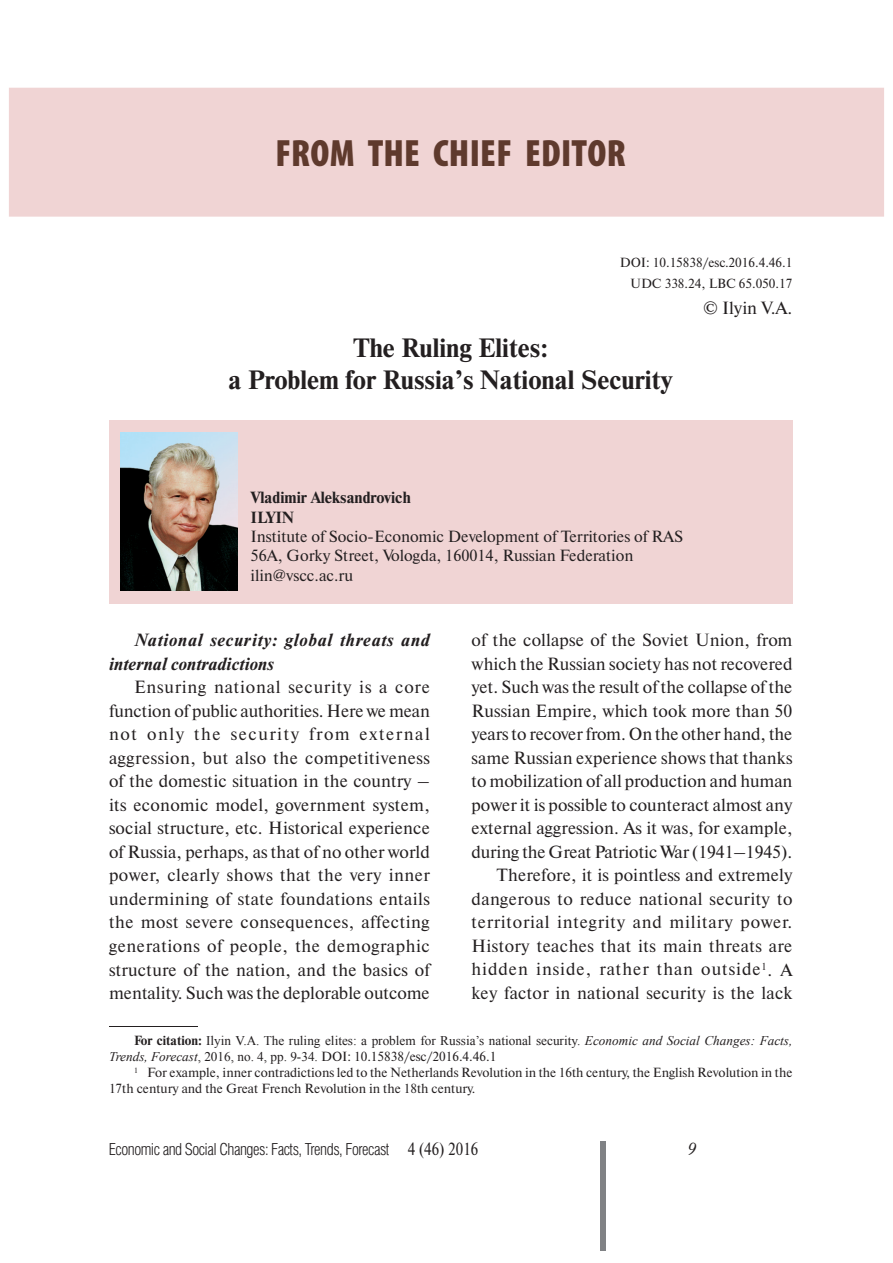
<style>
.page{position:relative;width:893px;height:1263px;background:#fff}
.page>*{position:absolute;margin:0;border:0;box-sizing:border-box;transform-origin:0 0}
.t1{font:900 condensed 38.25px "Myriad Pro";letter-spacing:.01em;color:#5f3a2d}
.t2{font:700 26.4px/31.8px "Newton C";color:#231f20;text-align:center}
.t3{font:17.7px/23.5px "Newton C";letter-spacing:.01em;color:#231f20;text-align:justify}
.t4{font:italic 700 17.7px/23.5px "Newton C";letter-spacing:.045em;color:#231f20}
.t5{font:italic 17.7px "Academy";color:#231f20}
.t6{font:300 16.65px "Helios Cond";letter-spacing:-.03em;color:#231f20}
.t7{font:16.2px/19.4px "Newton C";color:#231f20}
.t8{font:700 16.2px/19.4px "Newton C";color:#231f20}
.t9{font:13.2px/20.9px "Newton C";color:#231f20;text-align:right}
.t10{font:13.2px "Times New Roman";color:#231f20}
.s1{font-family:"Minion Pro"}
.s2{font-family:"Newton C";font-weight:700}
.s3{font-style:italic}
.s4{font-family:"Times New Roman";font-style:italic}
.s5{font-family:"Times New Roman"}
.s6{font-family:"Newton C";font-weight:400;font-size:17.7px}
</style>
<div class="page">
<div style="left:109px;top:420px;width:683px;height:183px;background:#f0d4d4"></div>
<img style="left:120px;top:432px;width:117px;height:159px">
<hr style="left:109px;top:1027px;width:88px;height:1px;background:#231f20">
<div style="left:600px;top:1141px;width:6px;height:109px;background:#808285"></div>
<div style="left:9px;top:88px;width:875px;height:129px;background:#f0d4d4"></div>
<h1 class="t1" style="left:110px;top:140px;width:393px">ОБЩЕСТВЕННЫЕ ФИНАНСЫ</h1>
<h1 class="t1" style="left:276px;top:140px;width:352px">FROM THE CHIEF EDITOR</h1>
<p class="t9" style="left:620px;top:254px;width:174px">DOI: 10.15838/esc<span class="s1">.</span>2016.4.46.1<br>UDC 338.24, LBC 65.050.17</p>
<p class="t3" style="left:703px;top:297px;width:91px">© Ilyin V.A.</p>
<h2 class="t2" style="left:229px;top:334px;width:445px">The Ruling Elites:<br>a Problem for Russia’s National Security</h2>
<p class="t8" style="left:251px;top:489px;width:162px">Vladimir Aleksandrovich<br>ILYIN</p>
<p class="t7" style="left:251px;top:528px;width:434px">Institute of Socio- Economic Development of Territories of RAS<br>56A, Gorky Street, Vologda, 160014, Russian Federation ilin@vscc.ac.ru</p>
<p class="t4" style="left:109px;top:630px;width:322px;text-indent:25px">National security: global threats and internal contradictions</p>
<p class="t3" style="left:109px;top:677px;width:322px;text-indent:25px">Ensuring national security is a core function of public authorities. Here we mean not only the security from external aggression, but also the competitiveness of the domestic situation in the country – its economic model, government system, social structure, etc. Historical experience of Russia, perhaps, as that of no other world power, clearly shows that the very inner undermining of state foundations entails the most severe consequences, affecting generations of people, the demographic structure of the nation, and the basics of mentality. Such was the deplorable outcome</p>
<p class="t3" style="left:471px;top:630px;width:322px;text-align:right">of the collapse of the Soviet Union, from which the Russian society has not recovered yet. Such was the result of the collapse of the Russian Empire, which took more than 50 years to recover from. On the other hand, the same Russian experience shows that thanks to mobilization of all production and human power it is possible to counteract almost any external aggression. As it was, for example, during the Great Patriotic War (1941–1945).<br>Therefore, it is pointless and extremely dangerous to reduce national security to territorial integrity and military power.<br>History teaches that its main threats are hidden inside, rather than outside<sup>1</sup>. A key factor in national security is the lack</p>
<p class="t10" style="left:134px;top:1034px;width:660px"><span class="s2">For citation:</span> Ilyin V.A. The ruling elites: a problem for Russia’s national security. <span class="s3">Economic and Social Changes: Facts,</span></p>
<p class="t9" style="left:109px;top:1047px;width:389px"><span class="s4">Trends, Forecast</span><span class="s5">, 2016, no. 4, pp. 9-34.</span> DOI: 10.15838/esc/2016.4.46.1</p>
<p class="t9" style="left:134px;top:1063px;width:660px"><sup>1</sup> For example, inner contradictions led to the Netherlands Revolution in the 16th century, the English Revolution in the</p>
<p class="t9" style="left:109px;top:1079px;width:368px">17th century and the Great French Revolution in the 18th century.</p>
<p class="t6" style="left:109px;top:1143px;width:371px">Economic and Social Changes: Facts, Trends, Forecast <span class="s6">4 (46) 2016</span></p>
<p class="t5" style="left:688px;top:1141px;width:10px">9</p>
</div>
